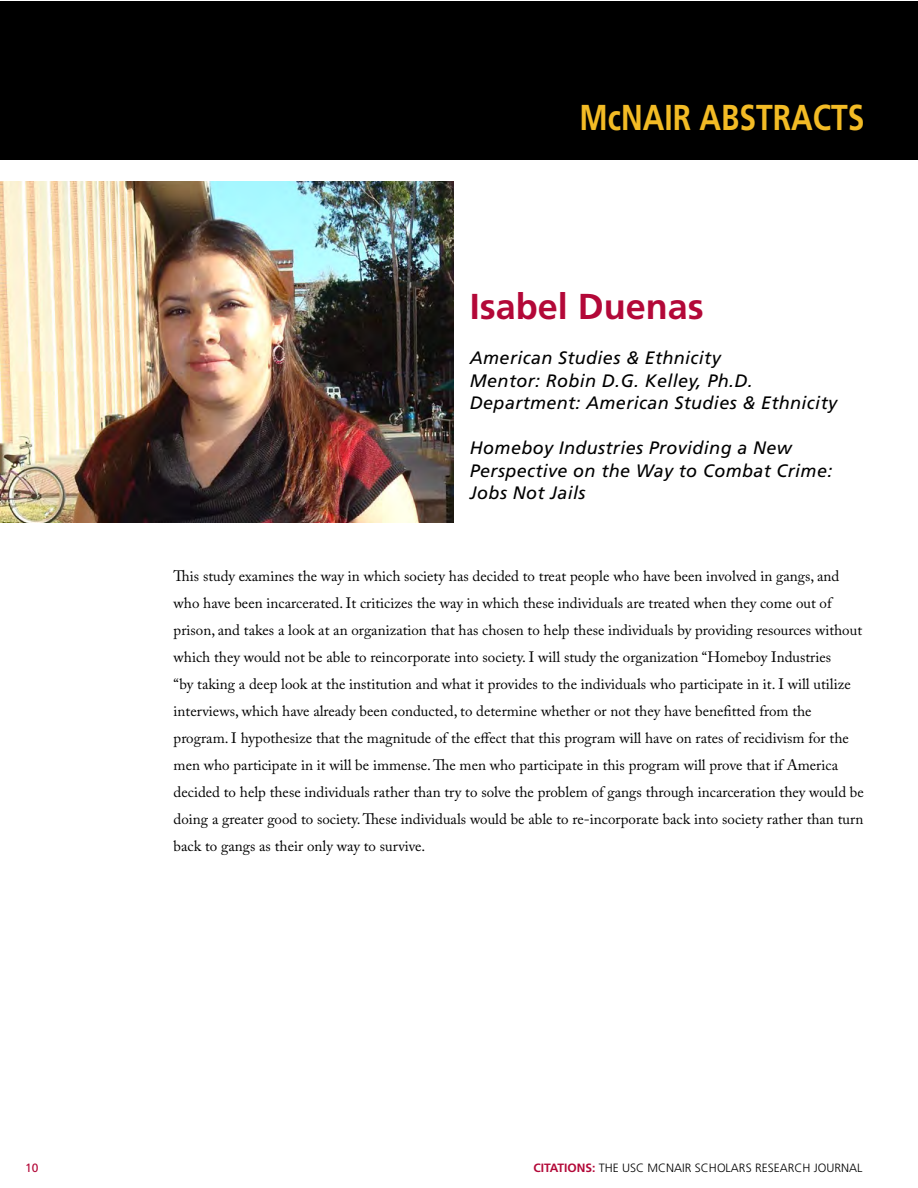
<style>
.page{position:relative;width:918px;height:1188px;background:#fff}
.page>*{position:absolute;margin:0;border:0;box-sizing:border-box;transform-origin:0 0}
.t1{font:700 36px "Frutiger LT Std";color:#f3bb25;scale:.83 1}
.t2{font:700 36px "Frutiger LT Std";color:#b30838}
.t3{font:italic 18px/22.5px "Frutiger LT Std";letter-spacing:.02em;color:#000}
.t4{font:15px/27px "Adobe Caslon Pro";color:#000}
.t5{font:300 12px "Frutiger LT Std";color:#000}
.t6{font:12px "Frutiger LT Std";color:#b30838}
.s1{font-weight:700;color:#b30838}
</style>
<div class="page">
<div style="left:0;top:1px;width:918px;height:159px;background:#000"></div>
<img style="left:0;top:181px;width:453px;height:342px">
<h1 class="t1" style="left:579px;top:96px;width:345px">McNAIR ABSTRACTS</h1>
<h1 class="t2" style="left:470px;top:286px;width:236px">Isabel Duenas</h1>
<p class="t3" style="left:470px;top:347px;width:370px">American Studies &amp; Ethnicity<br>Mentor: Robin D.G. Kelley, Ph.D.<br>Department: American Studies &amp; Ethnicity</p>
<p class="t3" style="left:470px;top:437px;width:364px">Homeboy Industries Providing a New<br>Perspective on the Way to Combat Crime:<br>Jobs Not Jails</p>
<p class="t4" style="left:174px;top:563px;width:692px">This study examines the way in which society has decided to treat people who have been involved in gangs, and who have been incarcerated. It criticizes the way in which these individuals are treated when they come out of prison, and takes a look at an organization that has chosen to help these individuals by providing resources without which they would not be able to reincorporate into society. I will study the organization “Homeboy Industries<br>“by taking a deep look at the institution and what it provides to the individuals who participate in it. I will utilize interviews, which have already been conducted, to determine whether or not they have benefitted from the program. I hypothesize that the magnitude of the effect that this program will have on rates of recidivism for the men who participate in it will be immense. The men who participate in this program will prove that if America decided to help these individuals rather than try to solve the problem of gangs through incarceration they would be doing a greater good to society. These individuals would be able to re-incorporate back into society rather than turn back to gangs as their only way to survive.</p>
<p class="t6" style="left:25px;top:1160px;width:15px">10</p>
<p class="t5" style="left:534px;top:1161px;width:330px"><span class="s1">CITATIONS:</span> THE USC MCNAIR SCHOLARS RESEARCH JOURNAL</p>
</div>
